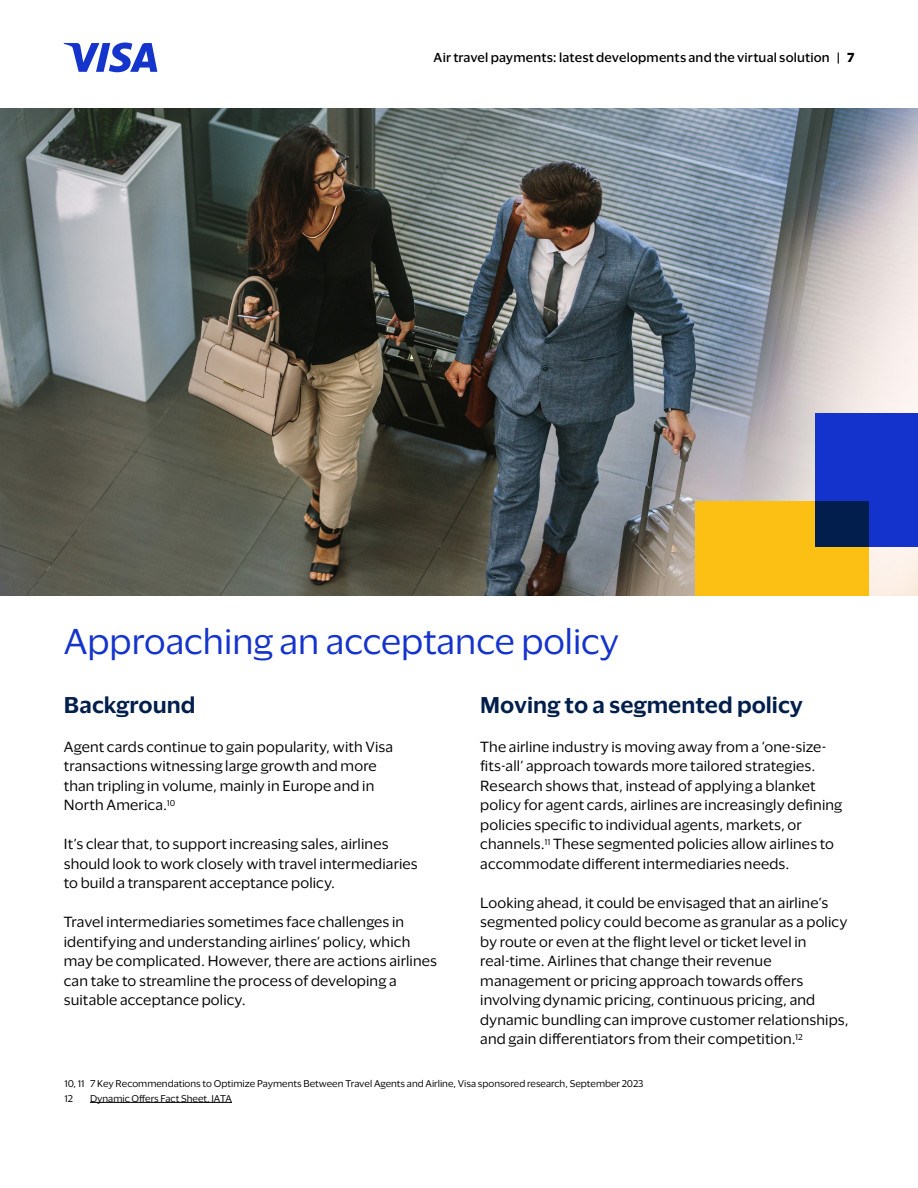
<style>
.page{position:relative;width:918px;height:1188px;background:#fff}
.page>*{position:absolute;margin:0;border:0;box-sizing:border-box;transform-origin:0 0}
.t1{font:33px "Visa Dialect";color:#1433cc}
.t2{font:600 21px "Visa Dialect";color:#021e4c}
.t3{font:13.5px/19.5px "Visa Dialect";letter-spacing:.01em;color:#000}
.t4{font:500 12px "Visa Dialect";letter-spacing:.015em;color:#000}
.t5{font:9px "Visa Dialect";color:#000}
.s1{font-weight:700}
</style>
<div class="page">
<svg style="left:64px;top:43px;width:93px;height:29px"></svg>
<hr style="left:90px;top:1102px;width:142px;height:1px;background:#000">
<img style="left:0;top:108px;width:918px;height:488px">
<div style="left:815px;top:413px;width:103px;height:134px;background:#1433cc"></div>
<div style="left:695px;top:502px;width:173px;height:94px;background:#fcbf14"></div>
<div style="left:815px;top:502px;width:53px;height:45px;background:#021e4c"></div>
<p class="t4" style="left:434px;top:48px;width:422px">Air travel payments: latest developments and the virtual solution | <span class="s1">7</span></p>
<h1 class="t1" style="left:64px;top:617px;width:557px">Approaching an acceptance policy</h1>
<h2 class="t2" style="left:64px;top:688px;width:133px">Background</h2>
<p class="t3" style="left:64px;top:736px;width:331px">Agent cards continue to gain popularity, with Visa transactions witnessing large growth and more than tripling in volume, mainly in Europe and in North America.<sup>10</sup></p>
<p class="t3" style="left:64px;top:834px;width:355px">It’s clear that, to support increasing sales, airlines should look to work closely with travel intermediaries to build a transparent acceptance policy.</p>
<p class="t3" style="left:64px;top:912px;width:375px">Travel intermediaries sometimes face challenges in identifying and understanding airlines’ policy, which may be complicated. However, there are actions airlines can take to streamline the process of developing a suitable acceptance policy.</p>
<h2 class="t2" style="left:480px;top:688px;width:324px">Moving to a segmented policy</h2>
<p class="t3" style="left:480px;top:736px;width:364px">The airline industry is moving away from a ‘one-size&shy;fits-all’ approach towards more tailored strategies.<br>Research shows that, instead of applying a blanket policy for agent cards, airlines are increasingly defining policies specific to individual agents, markets, or channels.<sup>11</sup> These segmented policies allow airlines to accommodate different intermediaries needs.</p>
<p class="t3" style="left:480px;top:892px;width:370px">Looking ahead, it could be envisaged that an airline’s segmented policy could become as granular as a policy by route or even at the flight level or ticket level in real-time. Airlines that change their revenue management or pricing approach towards offers involving dynamic pricing, continuous pricing, and dynamic bundling can improve customer relationships, and gain differentiators from their competition.<sup>12</sup></p>
<p class="t5" style="left:65px;top:1077px;width:581px">10, 11 7 Key Recommendations to Optimize Payments Between Travel Agents and Airline, Visa sponsored research, September 2023</p>
<p class="t5" style="left:65px;top:1092px;width:10px">12</p>
<p class="t5" style="left:90px;top:1092px;width:143px">Dynamic Offers Fact Sheet, IATA</p>
</div>
